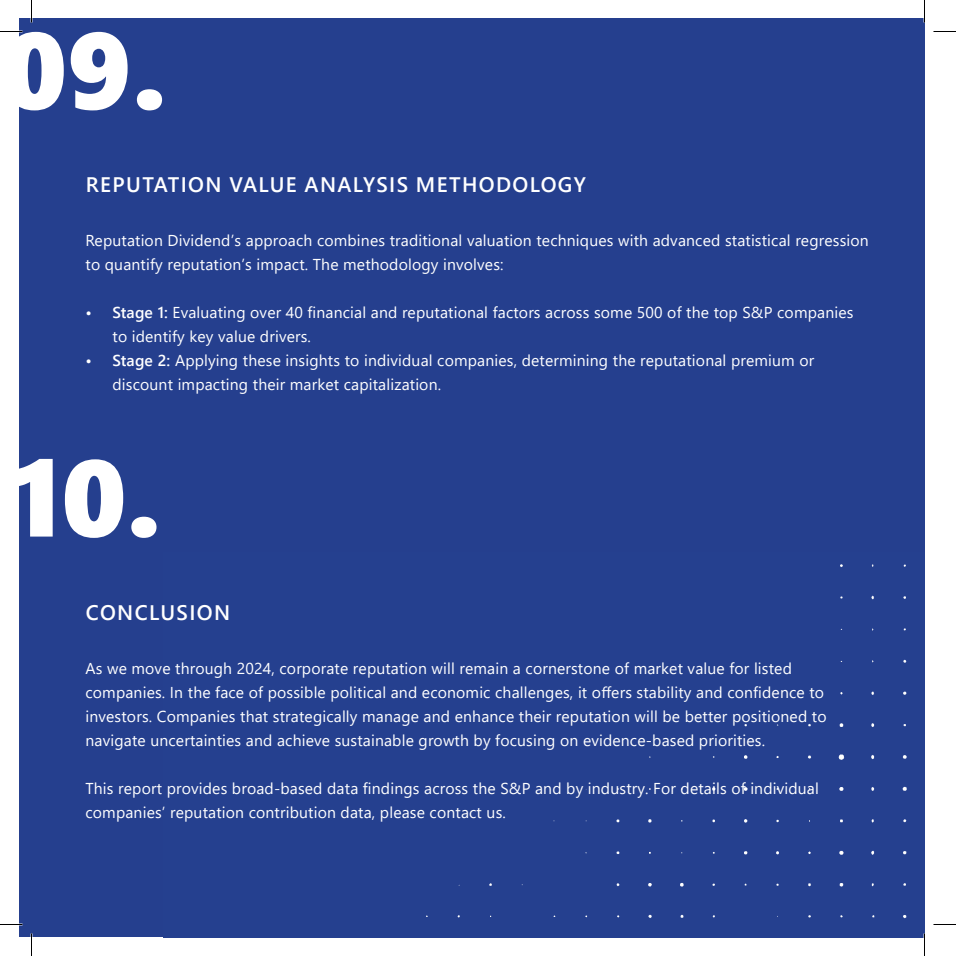
<style>
.page{position:relative;width:956px;height:956px;background:#fff}
.page>*{position:absolute;margin:0;border:0;box-sizing:border-box;transform-origin:0 0}
.t1{font:108.45px "Segoe UI Black";color:#fff}
.t2{font:600 21px "Segoe UI";letter-spacing:.065em;color:#fff}
.t3{font:15.75px/24px "Segoe UI";letter-spacing:.01em;color:#fff}
.s1{font-weight:600}
</style>
<div class="page">
<div style="left:19px;top:19px;width:905px;height:918px;background:#253f8e"></div>
<hr style="left:0;top:923px;width:22px;height:2px;background:#fff">
<hr style="left:923px;top:0;width:2px;height:23px;background:#fff">
<hr style="left:923px;top:933px;width:2px;height:23px;background:#fff">
<svg style="left:0;top:31px;width:22px;height:1px"></svg>
<svg style="left:933px;top:31px;width:23px;height:1px"></svg>
<svg style="left:0;top:924px;width:22px;height:1px"></svg>
<svg style="left:933px;top:924px;width:23px;height:1px"></svg>
<svg style="left:31px;top:0;width:1px;height:23px"></svg>
<svg style="left:31px;top:933px;width:1px;height:23px"></svg>
<svg style="left:924px;top:0;width:1px;height:23px"></svg>
<svg style="left:924px;top:933px;width:1px;height:23px"></svg>
<h1 class="t1" style="left:2px;top:-8px;width:166px">09.</h1>
<h2 class="t2" style="left:86px;top:165px;width:502px">REPUTATION VALUE ANALYSIS METHODOLOGY</h2>
<p class="t3" style="left:86px;top:227px;width:785px">Reputation Dividend’s approach combines traditional valuation techniques with advanced statistical regression to quantify reputation’s impact. The methodology involves:</p>
<p class="t3" style="left:112px;top:299px;width:742px;text-indent:-27px"><span class="s1">• Stage 1:</span> Evaluating over 40 financial and reputational factors across some 500 of the top S&amp;P companies to identify key value drivers.</p>
<p class="t3" style="left:112px;top:347px;width:703px;text-indent:-27px"><span class="s1">• Stage 2:</span> Applying these insights to individual companies, determining the reputational premium or discount impacting their market capitalization.</p>
<h1 class="t1" style="left:9px;top:420px;width:154px">10.</h1>
<h2 class="t2" style="left:86px;top:592px;width:146px">CONCLUSION</h2>
<p class="t3" style="left:86px;top:655px;width:743px">As we move through 2024, corporate reputation will remain a cornerstone of market value for listed companies. In the face of possible political and economic challenges, it offers stability and confidence to investors. Companies that strategically manage and enhance their reputation will be better positioned to navigate uncertainties and achieve sustainable growth by focusing on evidence-based priorities.</p>
<p class="t3" style="left:86px;top:775px;width:735px">This report provides broad-based data findings across the S&amp;P and by industry. For details of individual companies’ reputation contribution data, please contact us.</p>
</div>
